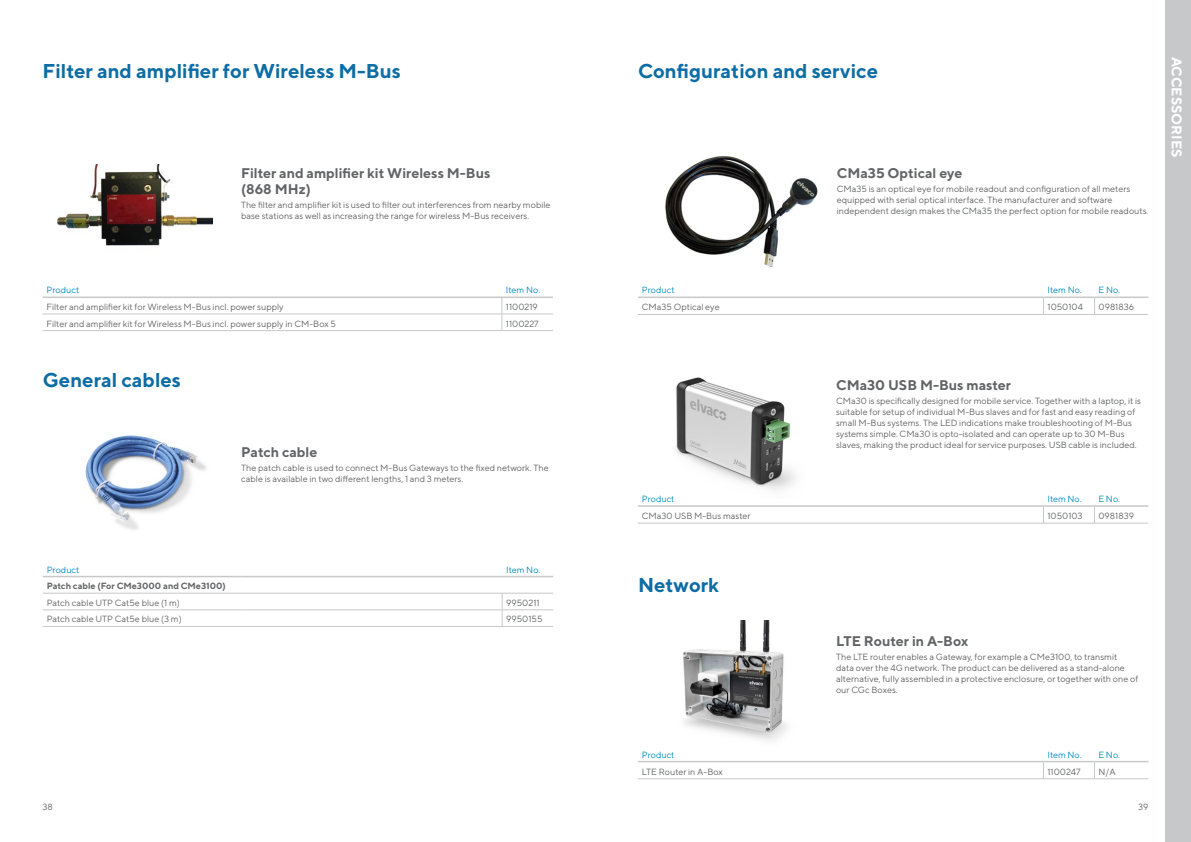
<style>
.page{position:relative;width:1191px;height:842px;background:#fff}
.page>*{position:absolute;margin:0;border:0;box-sizing:border-box;transform-origin:0 0}
.t1{font:700 20px "TT Norms";color:#0d6da5}
.t2{font:700 14px/16.8px "TT Norms";color:#636466}
.t3{font:700 14px "TT Norms";color:#fff}
.t4{font:9px/11px "TT Norms";color:#636466}
.t5{font:9px "TT Norms";color:#008cc0}
.t6{font:700 9px "TT Norms";color:#636466}
</style>
<div class="page">
<hr style="left:43px;top:314px;width:198px;height:1px;background:#c7c8ca">
<hr style="left:241px;top:314px;width:261px;height:1px;background:#c7c8ca">
<hr style="left:502px;top:314px;width:51px;height:1px;background:#c7c8ca">
<svg style="left:501px;top:298px;width:1px;height:32px"></svg>
<hr style="left:43px;top:330px;width:198px;height:1px;background:#c7c8ca">
<hr style="left:241px;top:330px;width:261px;height:1px;background:#c7c8ca">
<hr style="left:502px;top:330px;width:51px;height:1px;background:#c7c8ca">
<hr style="left:43px;top:297px;width:198px;height:1px;background:#c7c8ca">
<hr style="left:241px;top:297px;width:261px;height:1px;background:#c7c8ca">
<hr style="left:502px;top:297px;width:51px;height:1px;background:#c7c8ca">
<img style="left:56px;top:164px;width:157px;height:82px">
<hr style="left:43px;top:593px;width:198px;height:1px;background:#c7c8ca">
<hr style="left:241px;top:593px;width:261px;height:1px;background:#c7c8ca">
<hr style="left:502px;top:593px;width:51px;height:1px;background:#c7c8ca">
<hr style="left:43px;top:610px;width:198px;height:1px;background:#c7c8ca">
<hr style="left:241px;top:610px;width:261px;height:1px;background:#c7c8ca">
<hr style="left:502px;top:610px;width:51px;height:1px;background:#c7c8ca">
<svg style="left:502px;top:593px;width:1px;height:33px"></svg>
<hr style="left:43px;top:626px;width:198px;height:1px;background:#c7c8ca">
<hr style="left:241px;top:626px;width:261px;height:1px;background:#c7c8ca">
<hr style="left:502px;top:626px;width:51px;height:1px;background:#c7c8ca">
<hr style="left:43px;top:576px;width:198px;height:1px;background:#c7c8ca">
<hr style="left:241px;top:576px;width:261px;height:1px;background:#c7c8ca">
<hr style="left:502px;top:576px;width:51px;height:1px;background:#c7c8ca">
<img style="left:85px;top:435px;width:122px;height:95px">
<img style="left:676px;top:377px;width:120px;height:113px">
<img style="left:665px;top:156px;width:153px;height:111px">
<svg style="left:1094px;top:298px;width:1px;height:16px"></svg>
<hr style="left:1094px;top:314px;width:54px;height:1px;background:#c7c8ca">
<hr style="left:638px;top:297px;width:405px;height:1px;background:#c7c8ca">
<hr style="left:1043px;top:297px;width:51px;height:1px;background:#c7c8ca">
<hr style="left:1094px;top:297px;width:54px;height:1px;background:#c7c8ca">
<svg style="left:1043px;top:298px;width:1px;height:16px"></svg>
<hr style="left:638px;top:314px;width:405px;height:1px;background:#c7c8ca">
<hr style="left:1043px;top:314px;width:51px;height:1px;background:#c7c8ca">
<svg style="left:1094px;top:507px;width:1px;height:16px"></svg>
<hr style="left:1094px;top:523px;width:54px;height:1px;background:#c7c8ca">
<hr style="left:638px;top:505px;width:405px;height:2px;background:#c7c8ca">
<hr style="left:1043px;top:505px;width:51px;height:2px;background:#c7c8ca">
<hr style="left:1094px;top:505px;width:54px;height:2px;background:#c7c8ca">
<svg style="left:1043px;top:507px;width:1px;height:16px"></svg>
<hr style="left:638px;top:523px;width:405px;height:1px;background:#c7c8ca">
<hr style="left:1043px;top:523px;width:51px;height:1px;background:#c7c8ca">
<div style="left:1166px;top:0;width:25px;height:842px;background:#c7c8ca"></div>
<img style="left:683px;top:620px;width:104px;height:121px">
<svg style="left:1094px;top:762px;width:1px;height:16px"></svg>
<hr style="left:1094px;top:778px;width:54px;height:1px;background:#c7c8ca">
<hr style="left:638px;top:761px;width:405px;height:1px;background:#c7c8ca">
<hr style="left:1043px;top:761px;width:51px;height:1px;background:#c7c8ca">
<hr style="left:1094px;top:761px;width:54px;height:1px;background:#c7c8ca">
<svg style="left:1043px;top:762px;width:1px;height:16px"></svg>
<hr style="left:638px;top:778px;width:405px;height:1px;background:#c7c8ca">
<hr style="left:1043px;top:778px;width:51px;height:1px;background:#c7c8ca">
<h1 class="t1" style="left:43px;top:59px;width:360px">Filter and amplifier for Wireless M-Bus</h1>
<h2 class="t2" style="left:241px;top:164px;width:251px">Filter and amplifier kit Wireless M-Bus (868 MHz)</h2>
<p class="t4" style="left:241px;top:199px;width:311px">The filter and amplifier kit is used to filter out interferences from nearby mobile base stations as well as increasing the range for wireless M-Bus receivers.</p>
<p class="t5" style="left:47px;top:285px;width:34px">Product</p>
<p class="t5" style="left:506px;top:285px;width:36px">Item No.</p>
<p class="t4" style="left:47px;top:301px;width:239px">Filter and amplifier kit for Wireless M-Bus incl. power supply</p>
<p class="t4" style="left:506px;top:301px;width:33px">1100219</p>
<p class="t4" style="left:47px;top:318px;width:291px">Filter and amplifier kit for Wireless M-Bus incl. power supply in CM-Box 5</p>
<p class="t4" style="left:506px;top:318px;width:34px">1100227</p>
<h1 class="t1" style="left:43px;top:367px;width:140px">General cables</h1>
<h2 class="t2" style="left:241px;top:443px;width:78px">Patch cable</h2>
<p class="t4" style="left:241px;top:462px;width:309px">The patch cable is used to connect M-Bus Gateways to the fixed network. The cable is available in two different lengths, 1 and 3 meters.</p>
<p class="t5" style="left:47px;top:564px;width:34px">Product</p>
<p class="t5" style="left:506px;top:564px;width:36px">Item No.</p>
<p class="t6" style="left:47px;top:580px;width:181px">Patch cable (For CMe3000 and CMe3100)</p>
<p class="t4" style="left:47px;top:597px;width:135px">Patch cable UTP Cat5e blue (1 m)</p>
<p class="t4" style="left:506px;top:597px;width:35px">9950211</p>
<p class="t4" style="left:47px;top:614px;width:137px">Patch cable UTP Cat5e blue (3 m)</p>
<p class="t4" style="left:506px;top:614px;width:38px">9950155</p>
<p class="t4" style="left:43px;top:801px;width:12px">38</p>
<h1 class="t1" style="left:638px;top:59px;width:241px">Configuration and service</h1>
<h2 class="t2" style="left:837px;top:164px;width:127px">CMa35 Optical eye</h2>
<p class="t4" style="left:837px;top:183px;width:313px">CMa35 is an optical eye for mobile readout and configuration of all meters equipped with serial optical interface. The manufacturer and software independent design makes the CMa35 the perfect option for mobile readouts.</p>
<h2 class="t3" style="left:1185px;top:57px;width:102px;rotate:90deg">ACCESSORIES</h2>
<p class="t5" style="left:642px;top:285px;width:34px">Product</p>
<p class="t5" style="left:1047px;top:285px;width:36px">Item No.</p>
<p class="t5" style="left:1098px;top:285px;width:23px">E No.</p>
<p class="t4" style="left:642px;top:302px;width:79px">CMa35 Optical eye</p>
<p class="t4" style="left:1047px;top:302px;width:37px">1050104</p>
<p class="t4" style="left:1098px;top:302px;width:37px">0981836</p>
<h2 class="t2" style="left:836px;top:376px;width:176px">CMa30 USB M-Bus master</h2>
<p class="t4" style="left:836px;top:395px;width:306px">CMa30 is specifically designed for mobile service. Together with a laptop, it is suitable for setup of individual M-Bus slaves and for fast and easy reading of small M-Bus systems. The LED indications make troubleshooting of M-Bus systems simple. CMa30 is opto-isolated and can operate up to 30 M-Bus slaves, making the product ideal for service purposes. USB cable is included.</p>
<p class="t5" style="left:642px;top:493px;width:34px">Product</p>
<p class="t5" style="left:1047px;top:493px;width:36px">Item No.</p>
<p class="t5" style="left:1098px;top:493px;width:23px">E No.</p>
<p class="t4" style="left:642px;top:510px;width:110px">CMa30 USB M-Bus master</p>
<p class="t4" style="left:1047px;top:510px;width:37px">1050103</p>
<p class="t4" style="left:1098px;top:510px;width:37px">0981839</p>
<h1 class="t1" style="left:638px;top:573px;width:83px">Network</h1>
<h2 class="t2" style="left:836px;top:632px;width:134px">LTE Router in A-Box</h2>
<p class="t4" style="left:836px;top:651px;width:303px">The LTE router enables a Gateway, for example a CMe3100, to transmit<br>data over the 4G network. The product can be delivered as a stand-alone alternative, fully assembled in a protective enclosure, or together with one of our CGc Boxes.</p>
<p class="t5" style="left:642px;top:749px;width:34px">Product</p>
<p class="t5" style="left:1047px;top:749px;width:36px">Item No.</p>
<p class="t5" style="left:1098px;top:749px;width:23px">E No.</p>
<p class="t4" style="left:642px;top:766px;width:83px">LTE Router in A-Box</p>
<p class="t4" style="left:1047px;top:766px;width:35px">1100247</p>
<p class="t4" style="left:1098px;top:766px;width:19px">N/A</p>
<p class="t4" style="left:1138px;top:801px;width:12px">39</p>
</div>
